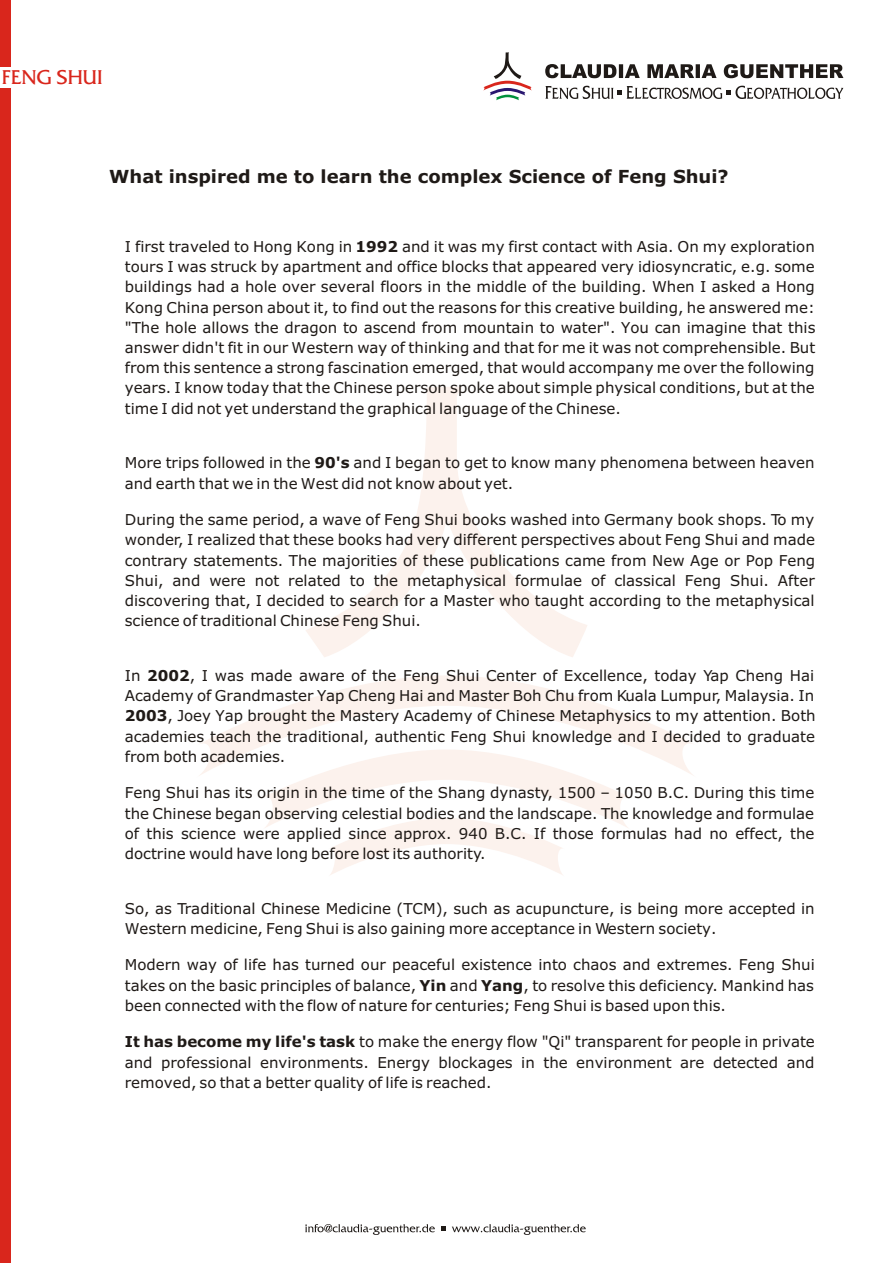
<style>
.page{position:relative;width:894px;height:1263px;background:#fff}
.page>*{position:absolute;margin:0;border:0;box-sizing:border-box;transform-origin:0 0}
.t1{font:21px "France";color:#d9261c}
.t2{font:700 18px "Verdana";color:#1f1a17}
.t3{font:15px/20.2px "Verdana";color:#1f1a17;text-align:justify}
.s1{font-weight:700}
</style>
<div class="page">
<div style="left:0;top:0;width:10px;height:1263px;background:#d9261c"></div>
<div style="left:0;top:67px;width:185px;height:21px;background:#fff"></div>
<svg style="left:306px;top:387px;width:281px;height:270px"></svg>
<svg style="left:199px;top:675px;width:495px;height:101px"></svg>
<svg style="left:262px;top:750px;width:369px;height:125px"></svg>
<svg style="left:483px;top:52px;width:49px;height:48px"></svg>
<svg style="left:545px;top:86px;width:298px;height:13px"></svg>
<svg style="left:545px;top:64px;width:298px;height:14px"></svg>
<svg style="left:305px;top:1224px;width:281px;height:11px"></svg>
<h1 class="t1" style="left:2px;top:70px;width:102px">FENG SHUI</h1>
<p class="t2" style="left:109px;top:169px;width:621px">What inspired me to learn the complex Science of Feng Shui?</p>
<p class="t3" style="left:125px;top:238px;width:692px">I first traveled to Hong Kong in <span class="s1">1992</span> and it was my first contact with Asia. On my exploration tours I was struck by apartment and office blocks that appeared very idiosyncratic, e.g. some buildings had a hole over several floors in the middle of the building. When I asked a Hong Kong China person about it, to find out the reasons for this creative building, he answered me: "The hole allows the dragon to ascend from mountain to water". You can imagine that this answer didn't fit in our Western way of thinking and that for me it was not comprehensible. But from this sentence a strong fascination emerged, that would accompany me over the following years. I know today that the Chinese person spoke about simple physical conditions, but at the time I did not yet understand the graphical language of the Chinese.</p>
<p class="t3" style="left:125px;top:454px;width:691px">More trips followed in the <span class="s1">90's</span> and I began to get to know many phenomena between heaven and earth that we in the West did not know about yet.</p>
<p class="t3" style="left:125px;top:511px;width:692px">During the same period, a wave of Feng Shui books washed into Germany book shops. To my wonder, I realized that these books had very different perspectives about Feng Shui and made contrary statements. The majorities of these publications came from New Age or Pop Feng Shui, and were not related to the metaphysical formulae of classical Feng Shui. After discovering that, I decided to search for a Master who taught according to the metaphysical science of traditional Chinese Feng Shui.</p>
<p class="t3" style="left:125px;top:667px;width:692px">In <span class="s1">2002</span>, I was made aware of the Feng Shui Center of Excellence, today Yap Cheng Hai Academy of Grandmaster Yap Cheng Hai and Master Boh Chu from Kuala Lumpur, Malaysia. In <span class="s1">2003</span>, Joey Yap brought the Mastery Academy of Chinese Metaphysics to my attention. Both academies teach the traditional, authentic Feng Shui knowledge and I decided to graduate from both academies.</p>
<p class="t3" style="left:125px;top:784px;width:691px">Feng Shui has its origin in the time of the Shang dynasty, 1500 – 1050 B.C. During this time the Chinese began observing celestial bodies and the landscape. The knowledge and formulae of this science were applied since approx. 940 B.C. If those formulas had no effect, the doctrine would have long before lost its authority.</p>
<p class="t3" style="left:125px;top:899px;width:691px">So, as Traditional Chinese Medicine (TCM), such as acupuncture, is being more accepted in<br>Western medicine, Feng Shui is also gaining more acceptance in Western society.</p>
<p class="t3" style="left:125px;top:956px;width:692px">Modern way of life has turned our peaceful existence into chaos and extremes. Feng Shui takes on the basic principles of balance, <span class="s1">Yin</span> and <span class="s1">Yang</span>, to resolve this deficiency. Mankind has been connected with the flow of nature for centuries; Feng Shui is based upon this.</p>
<p class="t3" style="left:125px;top:1033px;width:692px"><span class="s1">It has become my life's task</span> to make the energy flow "Qi" transparent for people in private and professional environments. Energy blockages in the environment are detected and removed, so that a better quality of life is reached.</p>
</div>
